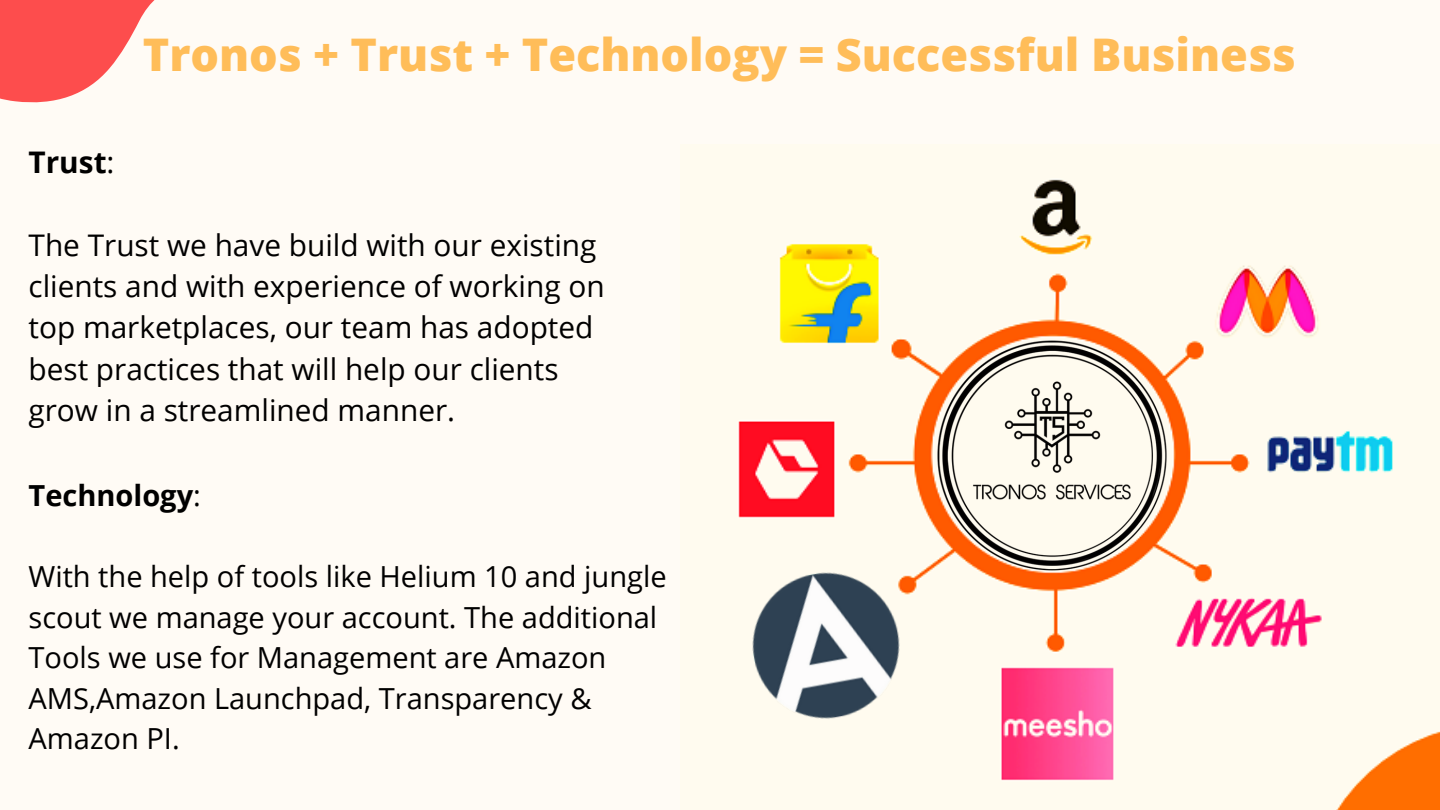
<style>
.page{position:relative;width:1440px;height:810px;background:#fffbf5}
.page>*{position:absolute;margin:0;border:0;box-sizing:border-box;transform-origin:0 0}
.t1{font:800 45px "Open Sans";color:#ffbd59}
.t2{font:29.8px "Open Sans";color:#000}
.t3{font:700 29.8px "Open Sans";color:#000}
.t4{font:29px/40.5px "Open Sans";color:#000}
.t5{font:700 29px "Open Sans";color:#000}
.s1{font-weight:400}
</style>
<div class="page">
<svg style="left:0;top:0;width:155px;height:103px;fill:#fd4d4d"></svg>
<img style="left:738px;top:179px;width:702px;height:631px">
<img style="left:738px;top:540px;width:195px;height:213px">
<img style="left:899px;top:306px;width:308px;height:308px">
<p class="t3" style="left:29px;top:142px;width:87px">Trust<span class="s1">:</span></p>
<p class="t1" style="left:143px;top:23px;width:1155px">Tronos + Trust + Technology = Successful Business</p>
<p class="t2" style="left:29px;top:224px;width:569px">The Trust we have build with our existing</p>
<p class="t2" style="left:29px;top:265px;width:578px">clients and with experience of working on</p>
<p class="t2" style="left:29px;top:307px;width:566px">top marketplaces, our team has adopted</p>
<p class="t2" style="left:29px;top:348px;width:532px">best practices that will help our clients</p>
<p class="t2" style="left:29px;top:389px;width:428px">grow in a streamlined manner.</p>
<p class="t5" style="left:29px;top:475px;width:174px">Technology<span class="s1">:</span></p>
<p class="t4" style="left:29px;top:556px;width:640px">With the help of tools like Helium 10 and jungle scout we manage your account. The additional Tools we use for Management are Amazon AMS,Amazon Launchpad, Transparency &amp; Amazon PI.</p>
</div>
